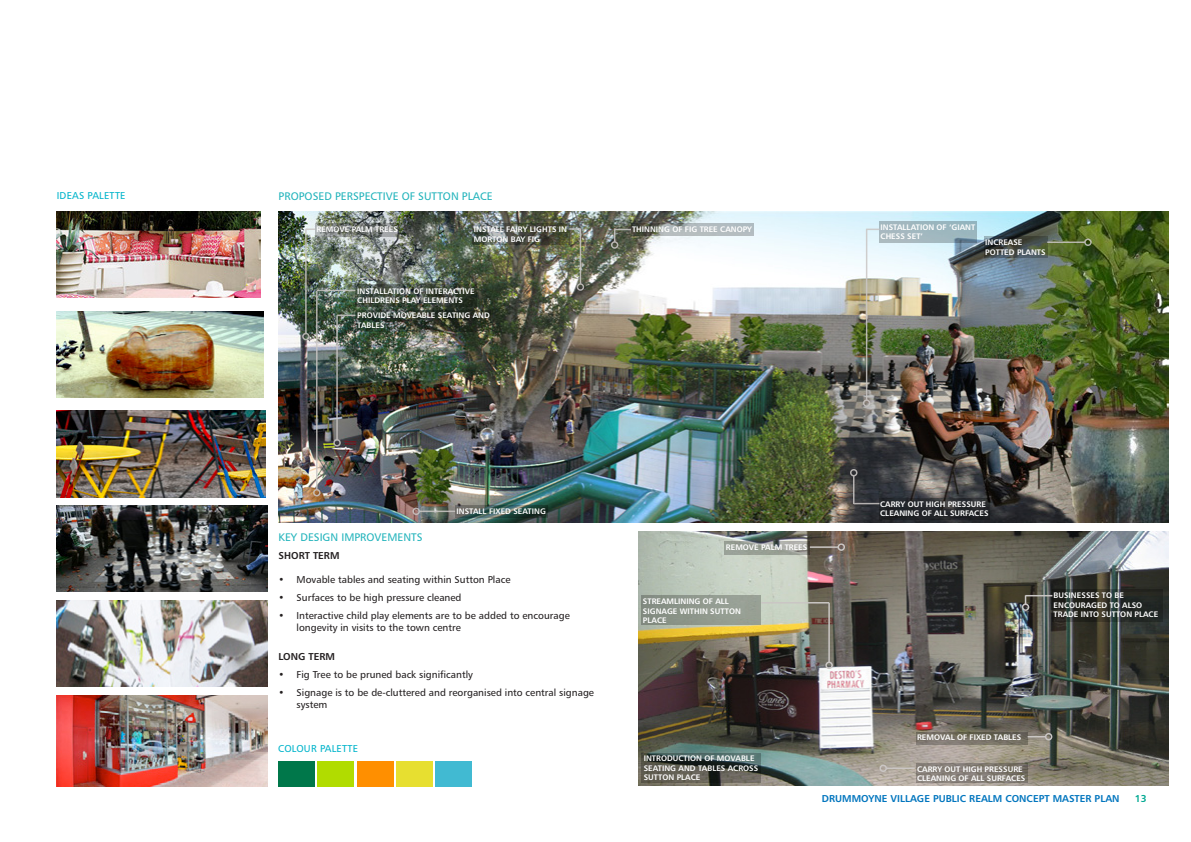
<style>
.page{position:relative;width:1191px;height:842px;background:#fff}
.page>*{position:absolute;margin:0;border:0;box-sizing:border-box;transform-origin:0 0}
.t1{font:11px "Humanist 777 BT Roman B";color:#23b4bc}
.t2{font:10px/12px "Humanist 777 BT Roman B";color:#231f20}
.t3{font:10px "Humanist 777 BT Bold B";color:#0075be}
.LH_Page_title_copy{font:10px "Humanist 777 BT Roman B";letter-spacing:.02em;color:#00b4cb}
.t4{font:10px "Humanist 777 BT Bold B";color:#231f20}
.t5{font:10px "Humanist 777 BT Bold B";color:#00a992}
.t6{font:8px/9.6px "Humanist 777 BT Bold B";color:#fff}
</style>
<div class="page">
<img style="left:638px;top:531px;width:530px;height:254px">
<img style="left:279px;top:211px;width:889px;height:312px">
<svg style="left:355px;top:310px;width:136px;height:22px;background:#363f32"></svg>
<svg style="left:455px;top:505px;width:93px;height:13px"></svg>
<svg style="left:355px;top:285px;width:122px;height:22px;background:#3e483d"></svg>
<svg style="left:315px;top:223px;width:83px;height:13px"></svg>
<svg style="left:472px;top:223px;width:97px;height:22px;background:#585c51"></svg>
<div style="left:879px;top:221px;width:97px;height:21px;background:#9fb8bf"></div>
<svg style="left:984px;top:237px;width:63px;height:21px"></svg>
<svg style="left:879px;top:499px;width:111px;height:21px;background:#242629"></svg>
<svg style="left:1052px;top:589px;width:111px;height:33px;background:#282c27"></svg>
<svg style="left:641px;top:753px;width:120px;height:29px;background:#484f48"></svg>
<div style="left:641px;top:595px;width:120px;height:30px;background:linear-gradient(to right,#828b81,#9ca498)"></div>
<svg style="left:724px;top:541px;width:86px;height:14px"></svg>
<svg style="left:916px;top:763px;width:111px;height:20px;background:#817a72"></svg>
<svg style="left:916px;top:732px;width:111px;height:12px"></svg>
<svg style="left:631px;top:223px;width:122px;height:13px;background:#989f9e"></svg>
<img style="left:57px;top:211px;width:204px;height:87px">
<img style="left:57px;top:311px;width:206px;height:86px">
<img style="left:57px;top:411px;width:208px;height:86px">
<img style="left:57px;top:505px;width:211px;height:87px">
<div style="left:278px;top:761px;width:36px;height:25px;background:#00774a"></div>
<div style="left:317px;top:761px;width:37px;height:25px;background:#b1dc00"></div>
<div style="left:357px;top:761px;width:36px;height:25px;background:#ff8f00"></div>
<div style="left:436px;top:761px;width:36px;height:25px;background:#41bad2"></div>
<div style="left:396px;top:761px;width:36px;height:25px;background:#e7df30"></div>
<div style="left:850px;top:469px;width:7px;height:7px;border:2px solid #cac6c4;border-radius:50%"></div>
<hr style="left:1047px;top:241px;width:38px;height:2px;background:#cac6c4">
<div style="left:1084px;top:238px;width:7px;height:8px;border:2px solid #cac6c4;border-radius:50%"></div>
<hr style="left:419px;top:511px;width:36px;height:1px;background:#cac6c4">
<div style="left:412px;top:508px;width:8px;height:7px;border:2px solid #cac6c4;border-radius:50%"></div>
<hr style="left:305px;top:229px;width:2px;height:104px;background:#cac6c4">
<div style="left:302px;top:333px;width:8px;height:7px;border:2px solid #cac6c4;border-radius:50%"></div>
<hr style="left:336px;top:315px;width:2px;height:125px;background:#cac6c4">
<div style="left:333px;top:439px;width:8px;height:8px;border:2px solid #cac6c4;border-radius:50%"></div>
<hr style="left:316px;top:291px;width:1px;height:199px;background:#cac6c4">
<div style="left:313px;top:489px;width:7px;height:7px;border:2px solid #cac6c4;border-radius:50%"></div>
<div style="left:611px;top:241px;width:7px;height:8px;border:2px solid #cac6c4;border-radius:50%"></div>
<hr style="left:866px;top:229px;width:1px;height:171px;background:#cac6c4">
<div style="left:863px;top:399px;width:7px;height:8px;border:2px solid #cac6c4;border-radius:50%"></div>
<hr style="left:579px;top:229px;width:2px;height:55px;background:#cac6c4">
<div style="left:576px;top:283px;width:8px;height:8px;border:2px solid #cac6c4;border-radius:50%"></div>
<svg style="left:853px;top:476px;width:26px;height:28px"></svg>
<svg style="left:306px;top:228px;width:9px;height:2px"></svg>
<svg style="left:337px;top:315px;width:18px;height:1px"></svg>
<hr style="left:317px;top:290px;width:38px;height:1px;background:#cac6c4">
<svg style="left:614px;top:229px;width:17px;height:13px"></svg>
<svg style="left:867px;top:229px;width:12px;height:1px"></svg>
<svg style="left:569px;top:228px;width:12px;height:2px"></svg>
<img style="left:57px;top:600px;width:211px;height:87px">
<img style="left:57px;top:695px;width:211px;height:91px">
<hr style="left:810px;top:546px;width:28px;height:2px;background:#cac6c4">
<div style="left:837px;top:543px;width:8px;height:8px;border:2px solid #cac6c4;border-radius:50%"></div>
<hr style="left:828px;top:603px;width:2px;height:59px;background:#cac6c4">
<div style="left:825px;top:661px;width:8px;height:8px;border:2px solid #cac6c4;border-radius:50%"></div>
<div style="left:1021px;top:603px;width:8px;height:8px;border:2px solid #cac6c4;border-radius:50%"></div>
<hr style="left:886px;top:767px;width:28px;height:2px;background:#cac6c4">
<div style="left:879px;top:764px;width:8px;height:8px;border:2px solid #cac6c4;border-radius:50%"></div>
<svg style="left:1027px;top:736px;width:18px;height:1px"></svg>
<div style="left:1045px;top:733px;width:7px;height:7px;border:2px solid #cac6c4;border-radius:50%"></div>
<hr style="left:761px;top:602px;width:68px;height:1px;background:#cac6c4">
<svg style="left:1024px;top:595px;width:28px;height:9px"></svg>
<p class="LH_Page_title_copy" style="left:57px;top:189px;width:70px">IDEAS PALETTE</p>
<p class="t1" style="left:279px;top:189px;width:216px">PROPOSED PERSPECTIVE OF SUTTON PLACE</p>
<p class="t6" style="left:316px;top:224px;width:83px">REMOVE PALM TREES</p>
<p class="t6" style="left:474px;top:224px;width:95px">INSTALL FAIRY LIGHTS IN<br>MORTON BAY FIG</p>
<p class="t6" style="left:357px;top:286px;width:119px">INSTALLATION OF INTERACTIVE<br>CHILDRENS PLAY ELEMENTS</p>
<p class="t6" style="left:357px;top:310px;width:134px">PROVIDE MOVEABLE SEATING AND<br>TABLES</p>
<p class="t6" style="left:632px;top:224px;width:121px">THINNING OF FIG TREE CANOPY</p>
<p class="t6" style="left:880px;top:222px;width:96px">INSTALLATION OF ‘GIANT<br>CHESS SET’</p>
<p class="t6" style="left:985px;top:238px;width:62px">INCREASE<br>POTTED PLANTS</p>
<p class="t6" style="left:456px;top:506px;width:91px">INSTALL FIXED SEATING</p>
<p class="t1" style="left:279px;top:530px;width:145px">KEY DESIGN IMPROVEMENTS</p>
<p class="t4" style="left:279px;top:549px;width:62px">SHORT TERM</p>
<p class="t2" style="left:279px;top:573px;width:233px">• Movable tables and seating within Sutton Place</p>
<p class="t2" style="left:279px;top:591px;width:184px">• Surfaces to be high pressure cleaned</p>
<p class="t2" style="left:297px;top:609px;width:275px;text-indent:-18px">• Interactive child play elements are to be added to encourage longevity in visits to the town centre</p>
<p class="t4" style="left:279px;top:650px;width:58px">LONG TERM</p>
<p class="t2" style="left:279px;top:668px;width:196px">• Fig Tree to be pruned back significantly</p>
<p class="t2" style="left:297px;top:686px;width:299px;text-indent:-18px">• Signage is to be de-cluttered and reorganised into central signage system</p>
<p class="LH_Page_title_copy" style="left:278px;top:742px;width:81px">COLOUR PALETTE</p>
<p class="t6" style="left:726px;top:542px;width:83px">REMOVE PALM TREES</p>
<p class="t6" style="left:643px;top:596px;width:99px">STREAMLINING OF ALL<br>SIGNAGE WITHIN SUTTON<br>PLACE</p>
<p class="t6" style="left:880px;top:499px;width:110px">CARRY OUT HIGH PRESSURE<br>CLEANING OF ALL SURFACES</p>
<p class="t6" style="left:1053px;top:590px;width:106px">BUSINESSES TO BE<br>ENCOURAGED TO ALSO<br>TRADE INTO SUTTON PLACE</p>
<p class="t6" style="left:643px;top:753px;width:116px">INTRODUCTION OF MOVABLE<br>SEATING AND TABLES ACROSS<br>SUTTON PLACE</p>
<p class="t6" style="left:917px;top:732px;width:106px">REMOVAL OF FIXED TABLES</p>
<p class="t6" style="left:917px;top:764px;width:110px">CARRY OUT HIGH PRESSURE<br>CLEANING OF ALL SURFACES</p>
<p class="t3" style="left:822px;top:792px;width:299px">DRUMMOYNE VILLAGE PUBLIC REALM CONCEPT MASTER PLAN</p>
<p class="t5" style="left:1135px;top:792px;width:13px">13</p>
</div>
